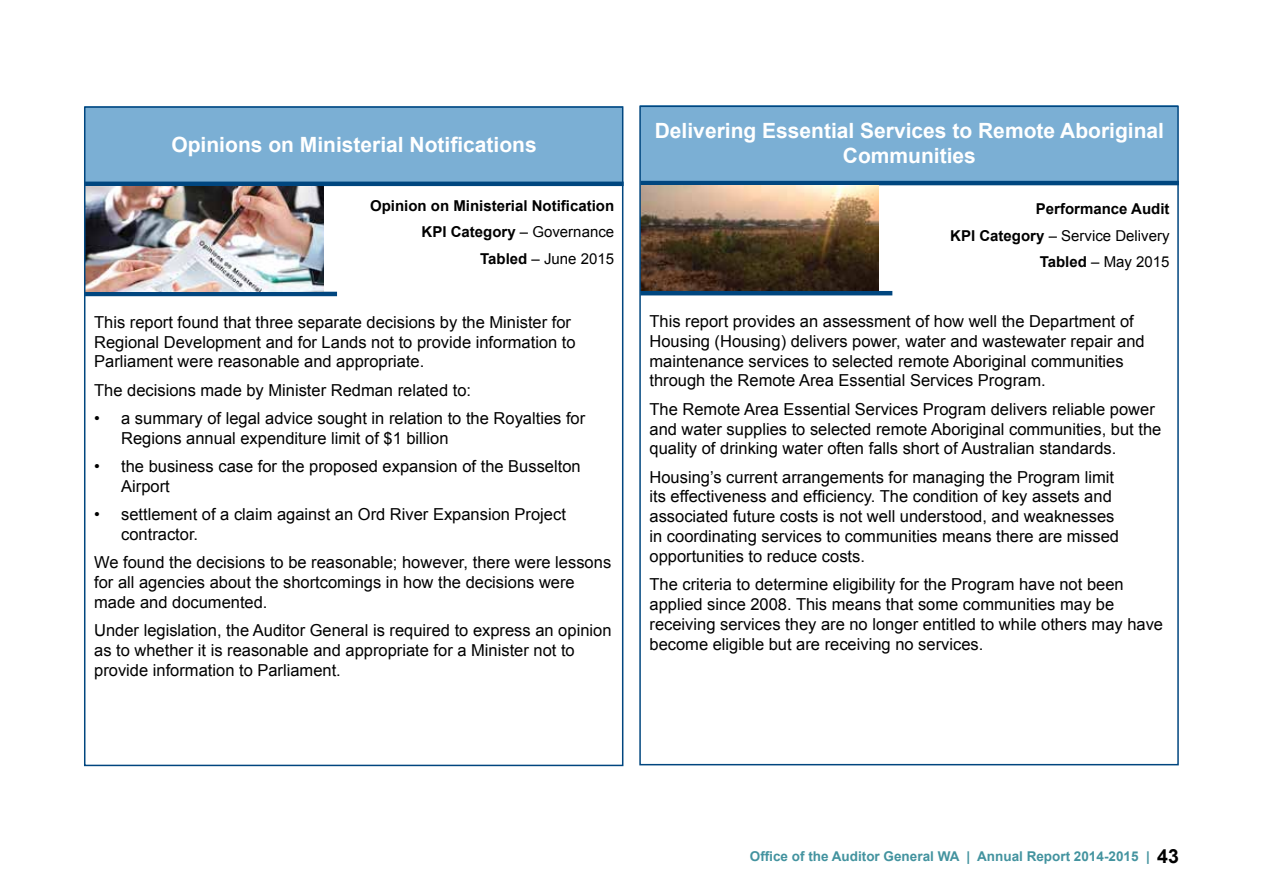
<style>
.page{position:relative;width:1263px;height:893px;background:#fff}
.page>*{position:absolute;margin:0;border:0;box-sizing:border-box;transform-origin:0 0}
.t1{font:700 21px/25.2px "Arial";color:#fff;text-align:center}
.t2{font:16.5px/19.8px "Arial";color:#000}
.t3{font:700 15px/26.5px "Arial";color:#000;text-align:right}
.t4{font:700 13.5px "Arial";color:#43939f}
.s1{font-weight:400}
.s2{font-size:19.5px;color:#000}
</style>
<div class="page">
<div style="left:85px;top:106px;width:538px;height:76px;background:#7bafd4"></div>
<hr style="left:85px;top:182px;width:539px;height:4px;background:#00467f">
<hr style="left:85px;top:292px;width:252px;height:4px;background:#00467f">
<img style="left:87px;top:186px;width:237px;height:106px">
<div style="left:84px;top:106px;width:539px;height:660px;border:2px solid #00467f"></div>
<div style="left:641px;top:106px;width:537px;height:75px;background:#7bafd4"></div>
<hr style="left:640px;top:181px;width:539px;height:4px;background:#00467f">
<hr style="left:640px;top:291px;width:252px;height:4px;background:#00467f">
<img style="left:642px;top:186px;width:237px;height:105px">
<div style="left:639px;top:106px;width:540px;height:659px;border:2px solid #00467f"></div>
<p class="t1" style="left:171px;top:132px;width:367px">Opinions on Ministerial Notifications</p>
<p class="t3" style="left:370px;top:193px;width:246px">Opinion on Ministerial Notification<br>KPI Category <span class="s1">– Governance<br></span>Tabled <span class="s1">– June 2015</span></p>
<p class="t2" style="left:94px;top:312px;width:483px">This report found that three separate decisions by the Minister for<br>Regional Development and for Lands not to provide information to<br>Parliament were reasonable and appropriate.</p>
<p class="t2" style="left:94px;top:380px;width:378px">The decisions made by Minister Redman related to:</p>
<p class="t2" style="left:121px;top:408px;width:466px;text-indent:-27px">• a summary of legal advice sought in relation to the Royalties for<br>Regions annual expenditure limit of $1 billion</p>
<p class="t2" style="left:121px;top:456px;width:461px;text-indent:-27px">• the business case for the proposed expansion of the Busselton<br>Airport</p>
<p class="t2" style="left:121px;top:505px;width:446px;text-indent:-27px">• settlement of a claim against an Ord River Expansion Project contractor.</p>
<p class="t2" style="left:94px;top:553px;width:518px">We found the decisions to be reasonable; however, there were lessons for all agencies about the shortcomings in how the decisions were made and documented.</p>
<p class="t2" style="left:94px;top:621px;width:519px">Under legislation, the Auditor General is required to express an opinion as to whether it is reasonable and appropriate for a Minister not to provide information to Parliament.</p>
<p class="t1" style="left:655px;top:119px;width:511px">Delivering Essential Services to Remote Aboriginal<br>Communities</p>
<p class="t3" style="left:950px;top:196px;width:221px">Performance Audit<br>KPI Category <span class="s1">– Service Delivery<br></span>Tabled <span class="s1">– May 2015</span></p>
<p class="t2" style="left:649px;top:311px;width:497px">This report provides an assessment of how well the Department of Housing (Housing) delivers power, water and wastewater repair and maintenance services to selected remote Aboriginal communities through the Remote Area Essential Services Program.</p>
<p class="t2" style="left:649px;top:399px;width:513px">The Remote Area Essential Services Program delivers reliable power and water supplies to selected remote Aboriginal communities, but the quality of drinking water often falls short of Australian standards.</p>
<p class="t2" style="left:649px;top:467px;width:471px">Housing’s current arrangements for managing the Program limit its effectiveness and efficiency. The condition of key assets and associated future costs is not well understood, and weaknesses in coordinating services to communities means there are missed opportunities to reduce costs.</p>
<p class="t2" style="left:649px;top:575px;width:515px">The criteria to determine eligibility for the Program have not been applied since 2008. This means that some communities may be receiving services they are no longer entitled to while others may have become eligible but are receiving no services.</p>
<p class="t4" style="left:750px;top:848px;width:431px">Office of the Auditor General WA | Annual Report 2014-2015 | <span class="s2">43</span></p>
</div>
